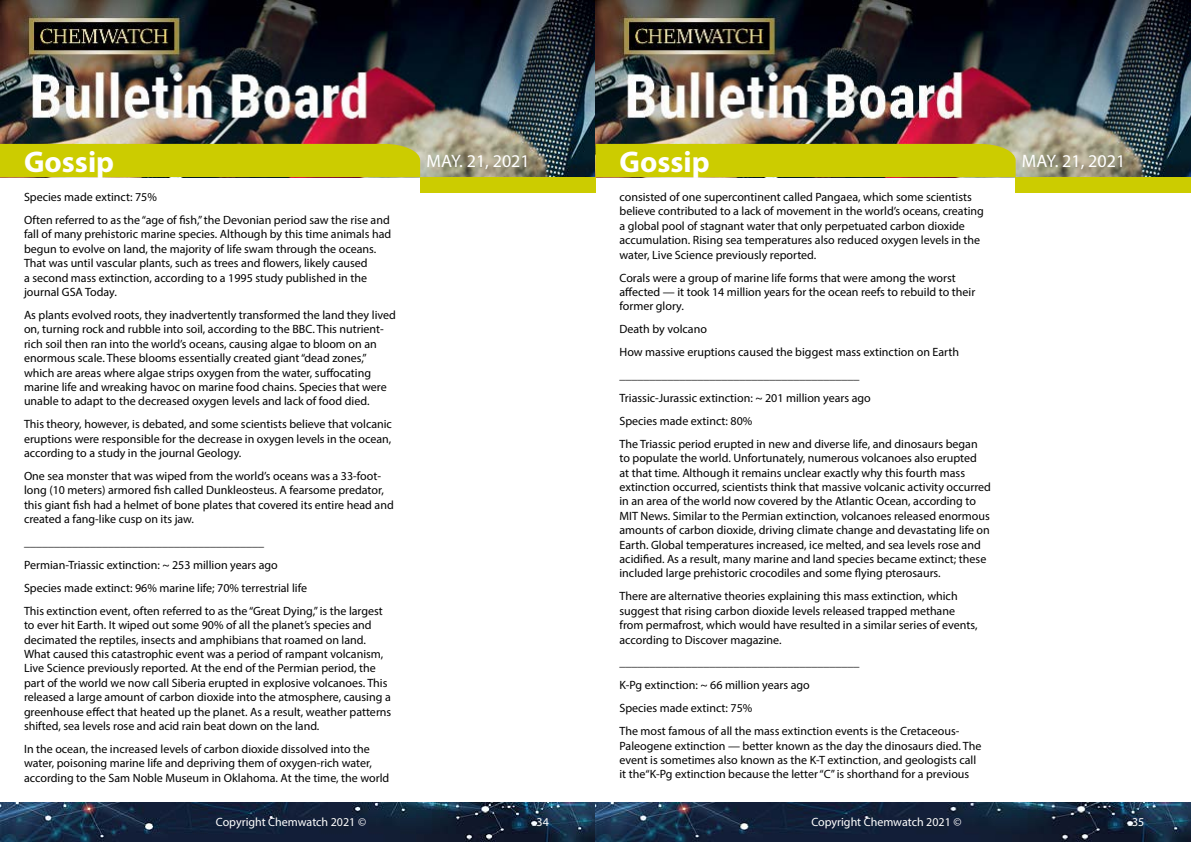
<style>
.page{position:relative;width:1191px;height:842px;background:#fff}
.page>*{position:absolute;margin:0;border:0;box-sizing:border-box;transform-origin:0 0}
.t1{font:700 30px "Myriad Pro";color:#fff}
.t2{font:18px "Myriad Pro";color:#fff}
.t3{font:12px/14.4px "Myriad Pro";color:#000}
.t4{font:12px "Myriad Pro";color:#fff}
</style>
<div class="page">
<img style="left:0;top:0;width:1191px;height:177px">
<div style="left:420px;top:177px;width:175px;height:15px;background:#cc0"></div>
<div style="left:1015px;top:177px;width:176px;height:15px;background:#cc0"></div>
<div style="left:0;top:144px;width:420px;height:33px;background:#cc0"></div>
<div style="left:595px;top:144px;width:420px;height:33px;background:#cc0"></div>
<img style="left:0;top:802px;width:1191px;height:40px">
<h1 class="t1" style="left:24px;top:142px;width:92px">Gossip</h1>
<h2 class="t2" style="left:426px;top:150px;width:105px">May. 21, 2021</h2>
<h1 class="t1" style="left:619px;top:142px;width:92px">Gossip</h1>
<h2 class="t2" style="left:1022px;top:150px;width:105px">May. 21, 2021</h2>
<p class="t3" style="left:619px;top:190px;width:366px">consisted of one supercontinent called Pangaea, which some scientists believe contributed to a lack of movement in the world’s oceans, creating a global pool of stagnant water that only perpetuated carbon dioxide accumulation. Rising sea temperatures also reduced oxygen levels in the water, Live Science previously reported.</p>
<p class="t3" style="left:619px;top:270px;width:357px">Corals were a group of marine life forms that were among the worst affected — it took 14 million years for the ocean reefs to rebuild to their former glory.</p>
<p class="t3" style="left:619px;top:318px;width:360px;line-height:22.9px">Death by volcano<br>How massive eruptions caused the biggest mass extinction on Earth ________________________________________<br>Triassic-Jurassic extinction: ~ 201 million years ago<br>Species made extinct: 80%<br>The Triassic period erupted in new and diverse life, and dinosaurs began</p>
<p class="t3" style="left:619px;top:451px;width:373px">to populate the world. Unfortunately, numerous volcanoes also erupted<br>at that time. Although it remains unclear exactly why this fourth mass extinction occurred, scientists think that massive volcanic activity occurred in an area of the world now covered by the Atlantic Ocean, according to MIT News. Similar to the Permian extinction, volcanoes released enormous amounts of carbon dioxide, driving climate change and devastating life on Earth. Global temperatures increased, ice melted, and sea levels rose and acidified. As a result, many marine and land species became extinct; these included large prehistoric crocodiles and some flying pterosaurs.</p>
<p class="t3" style="left:619px;top:589px;width:360px">There are alternative theories explaining this mass extinction, which suggest that rising carbon dioxide levels released trapped methane from permafrost, which would have resulted in a similar series of events, according to Discover magazine.</p>
<p class="t3" style="left:619px;top:651px;width:341px;line-height:22.9px">________________________________________<br>K-Pg extinction: ~ 66 million years ago<br>Species made extinct: 75%<br>The most famous of all the mass extinction events is the Cretaceous-</p>
<p class="t3" style="left:619px;top:738px;width:363px">Paleogene extinction — better known as the day the dinosaurs died. The event is sometimes also known as the K-T extinction, and geologists call it the“K-Pg extinction because the letter “C” is shorthand for a previous</p>
<p class="t3" style="left:24px;top:185px;width:367px;line-height:22.9px">Species made extinct: 75%<br>Often referred to as the “age of fish,” the Devonian period saw the rise and</p>
<p class="t3" style="left:24px;top:227px;width:369px">fall of many prehistoric marine species. Although by this time animals had begun to evolve on land, the majority of life swam through the oceans.<br>That was until vascular plants, such as trees and flowers, likely caused<br>a second mass extinction, according to a 1995 study published in the journal GSA Today.</p>
<p class="t3" style="left:24px;top:307px;width:373px">As plants evolved roots, they inadvertently transformed the land they lived on, turning rock and rubble into soil, according to the BBC. This nutrient&shy;rich soil then ran into the world’s oceans, causing algae to bloom on an enormous scale. These blooms essentially created giant “dead zones,” which are areas where algae strips oxygen from the water, suffocating marine life and wreaking havoc on marine food chains. Species that were unable to adapt to the decreased oxygen levels and lack of food died.</p>
<p class="t3" style="left:24px;top:417px;width:369px;text-align:justify">This theory, however, is debated, and some scientists believe that volcanic eruptions were responsible for the decrease in oxygen levels in the ocean, according to a study in the journal Geology.</p>
<p class="t3" style="left:24px;top:468px;width:371px">One sea monster that was wiped from the world’s oceans was a 33-foot&shy;long (10 meters) armored fish called Dunkleosteus. A fearsome predator, this giant fish had a helmet of bone plates that covered its entire head and created a fang-like cusp on its jaw.</p>
<p class="t3" style="left:24px;top:530px;width:360px;line-height:22.9px">________________________________________<br>Permian-Triassic extinction: ~ 253 million years ago<br>Species made extinct: 96% marine life; 70% terrestrial life<br>This extinction event, often referred to as the “Great Dying,” is the largest</p>
<p class="t3" style="left:24px;top:618px;width:369px">to ever hit Earth. It wiped out some 90% of all the planet’s species and decimated the reptiles, insects and amphibians that roamed on land.<br>What caused this catastrophic event was a period of rampant volcanism, Live Science previously reported. At the end of the Permian period, the part of the world we now call Siberia erupted in explosive volcanoes. This released a large amount of carbon dioxide into the atmosphere, causing a greenhouse effect that heated up the planet. As a result, weather patterns shifted, sea levels rose and acid rain beat down on the land.</p>
<p class="t3" style="left:24px;top:741px;width:367px">In the ocean, the increased levels of carbon dioxide dissolved into the water, poisoning marine life and depriving them of oxygen-rich water, according to the Sam Noble Museum in Oklahoma. At the time, the world</p>
<p class="t4" style="left:216px;top:815px;width:152px">Copyright Chemwatch 2021 ©</p>
<p class="t4" style="left:536px;top:815px;width:14px">34</p>
<p class="t4" style="left:811px;top:815px;width:152px">Copyright Chemwatch 2021 ©</p>
<p class="t4" style="left:1132px;top:815px;width:14px">35</p>
</div>
